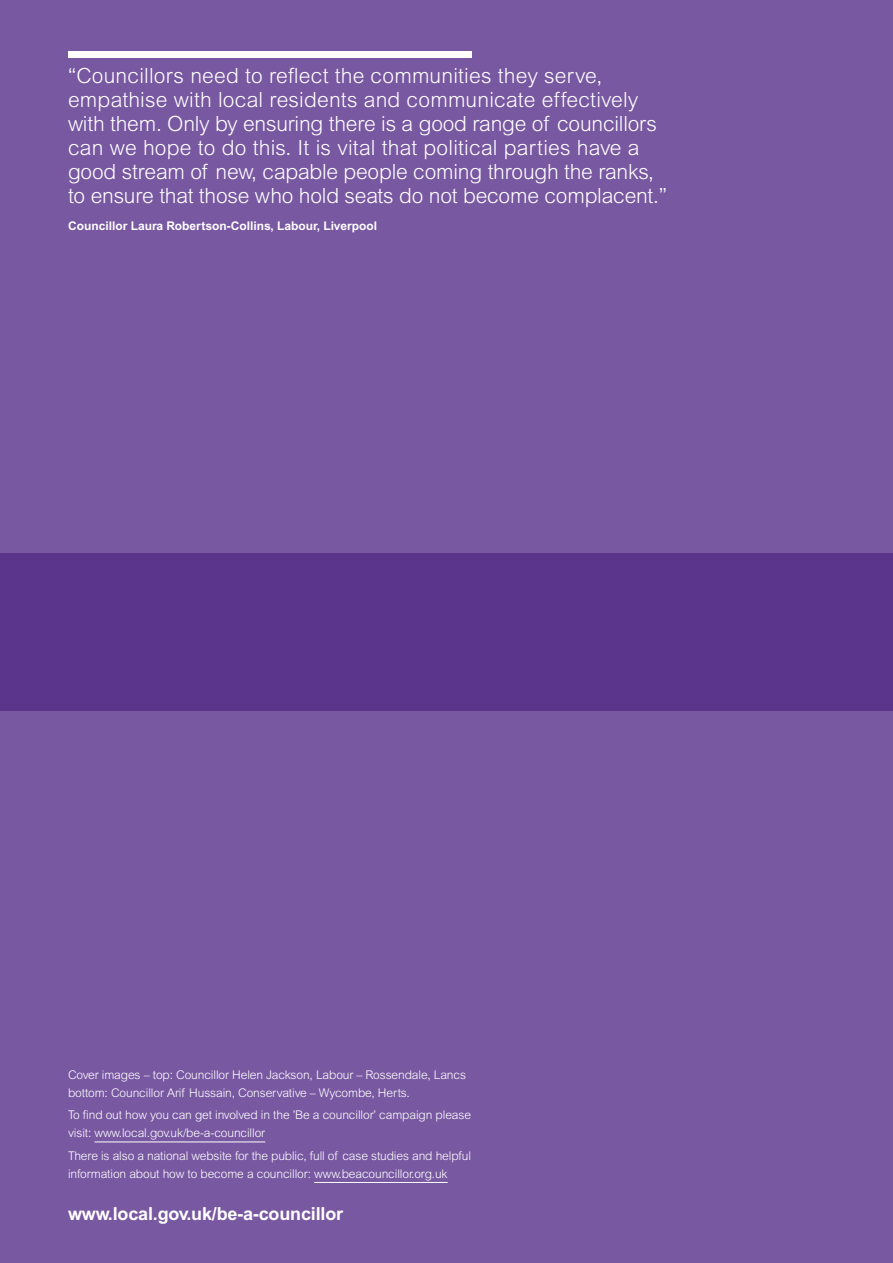
<style>
.page{position:relative;width:893px;height:1263px;background:#fff}
.page>*{position:absolute;margin:0;border:0;box-sizing:border-box;transform-origin:0 0}
.t1{font:300 21px/24px "Arial";letter-spacing:-.01em;color:#fff}
.t2{font:700 18px "Arial";letter-spacing:-.01em;color:#fff}
.t3{font:300 12px/18px "Arial";letter-spacing:-.01em;color:#fff}
.t4{font:700 12px "Arial";color:#fff}
</style>
<div class="page">
<div style="left:0;top:0;width:893px;height:553px;background:#7858a1"></div>
<div style="left:0;top:710px;width:893px;height:553px;background:#7858a1"></div>
<div style="left:0;top:553px;width:893px;height:157px;background:#5b358c"></div>
<div style="left:68px;top:51px;width:404px;height:6px;background:#fff"></div>
<hr style="left:95px;top:1141px;width:170px;height:1px;background:#fff">
<hr style="left:314px;top:1182px;width:134px;height:1px;background:#fff">
<p class="t1" style="left:68px;top:64px;width:600px">“Councillors need to reflect the communities they serve, empathise with local residents and communicate effectively with them. Only by ensuring there is a good range of councillors can we hope to do this. It is vital that political parties have a good stream of new, capable people coming through the ranks, to ensure that those who hold seats do not become complacent.”</p>
<p class="t4" style="left:68px;top:219px;width:311px">Councillor Laura Robertson-Collins, Labour, Liverpool</p>
<p class="t3" style="left:68px;top:1066px;width:399px">Cover images – top: Councillor Helen Jackson, Labour – Rossendale, Lancs bottom: Councillor Arif Hussain, Conservative – Wycombe, Herts.</p>
<p class="t3" style="left:68px;top:1106px;width:404px">To find out how you can get involved in the ’Be a councillor’ campaign please visit: www.local.gov.uk/be-a-councillor</p>
<p class="t3" style="left:68px;top:1147px;width:404px">There is also a national website for the public, full of case studies and helpful information about how to become a councillor: www.beacouncillor.org.uk</p>
<h2 class="t2" style="left:68px;top:1203px;width:277px">www.local.gov.uk/be-a-councillor</h2>
</div>
